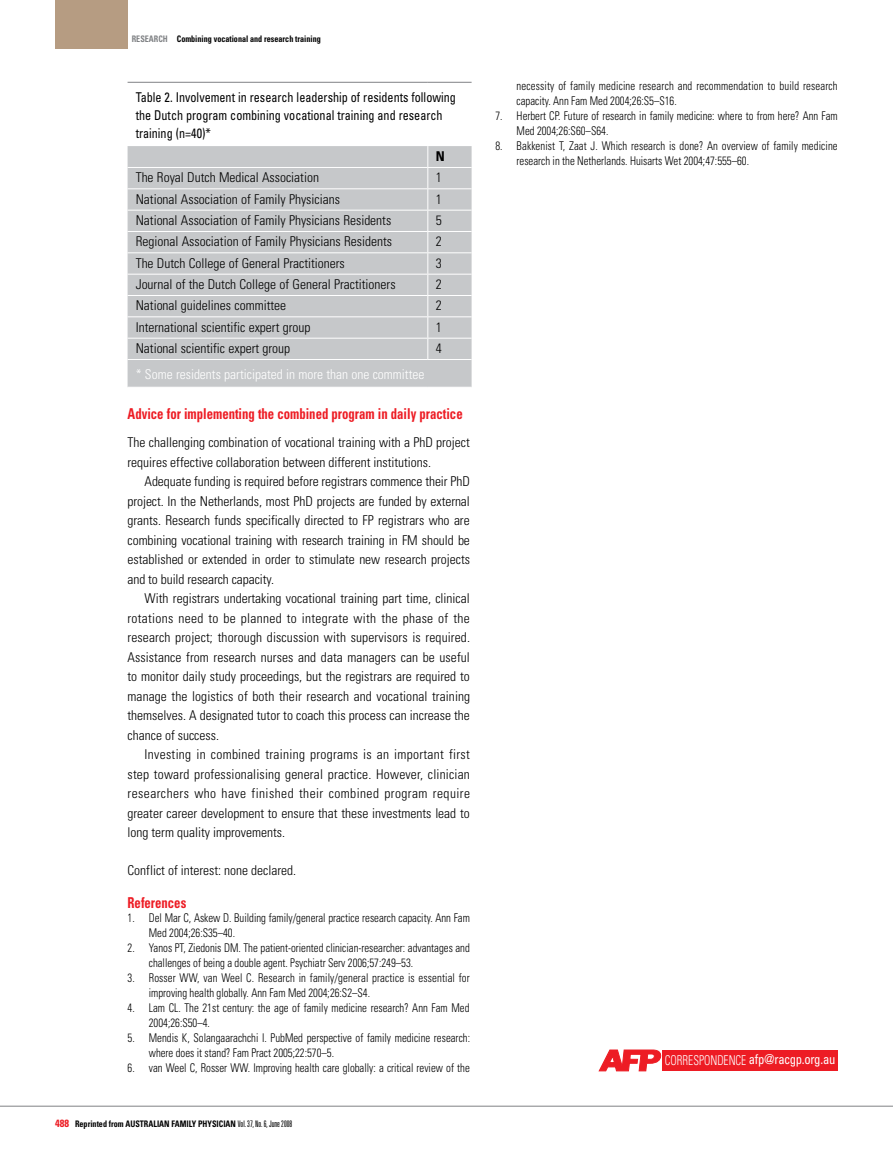
<style>
.page{position:relative;width:893px;height:1170px;background:#fff}
.page>*{position:absolute;margin:0;border:0;box-sizing:border-box;transform-origin:0 0}
.t1{font:700 condensed 15px "Univers LT";color:#ed1c24;scale:.85 1}
.t2{font:300 condensed 13.5px/19.5px "Univers LT";color:#000;text-align:justify}
.t3{font:condensed 13.5px/18px "Univers LT";color:#000;scale:.9 1}
.t4{font:300 condensed 13.5px "Univers LT";color:#fff}
.t5{font:condensed 13.5px "Univers LT";letter-spacing:-.02em;color:#fff;scale:.93 1}
.t6{font:300 condensed 13.5px "Univers LT";color:#fff;scale:.84 1}
.t7{font:700 condensed 13.5px "Univers LT";color:#000}
.t8{font:300 condensed 12px/15px "Univers LT";color:#000;scale:.9 1}
.t9{font:700 condensed 9px "Univers LT";color:#000;scale:.9 1}
.t10{font:300 ultra-condensed 9px "Univers LT";color:#000;scale:1.1 1}
.s1{color:#808285}
.s2{font-size:10.5px;color:#ed1c24}
.s3{font-weight:700;font-stretch:condensed}
</style>
<div class="page">
<hr style="left:0;top:1105px;width:893px;height:1px;background:#808285">
<div style="left:55px;top:0;width:73px;height:48px;background:#b69c82"></div>
<div style="left:128px;top:146px;width:344px;height:241px;background:#c6c8ca"></div>
<hr style="left:128px;top:167px;width:300px;height:1px;background:#fff">
<hr style="left:428px;top:167px;width:44px;height:1px;background:#fff">
<hr style="left:128px;top:188px;width:300px;height:1px;background:#fff">
<hr style="left:428px;top:188px;width:44px;height:1px;background:#fff">
<hr style="left:128px;top:210px;width:300px;height:1px;background:#fff">
<hr style="left:428px;top:210px;width:44px;height:1px;background:#fff">
<hr style="left:128px;top:231px;width:300px;height:1px;background:#fff">
<hr style="left:428px;top:231px;width:44px;height:1px;background:#fff">
<hr style="left:128px;top:252px;width:300px;height:1px;background:#fff">
<hr style="left:428px;top:252px;width:44px;height:1px;background:#fff">
<hr style="left:128px;top:274px;width:300px;height:1px;background:#fff">
<hr style="left:428px;top:274px;width:44px;height:1px;background:#fff">
<hr style="left:128px;top:295px;width:300px;height:1px;background:#fff">
<hr style="left:428px;top:295px;width:44px;height:1px;background:#fff">
<hr style="left:128px;top:316px;width:300px;height:1px;background:#fff">
<hr style="left:428px;top:316px;width:44px;height:1px;background:#fff">
<hr style="left:128px;top:338px;width:300px;height:1px;background:#fff">
<hr style="left:428px;top:338px;width:44px;height:1px;background:#fff">
<svg style="left:427px;top:146px;width:1px;height:213px"></svg>
<hr style="left:128px;top:359px;width:300px;height:1px;background:#fff">
<hr style="left:428px;top:359px;width:44px;height:1px;background:#fff">
<hr style="left:128px;top:82px;width:300px;height:1px;background:#808285">
<hr style="left:428px;top:82px;width:44px;height:1px;background:#808285">
<div style="left:662px;top:1049px;width:176px;height:21px;background:#ed1c24"></div>
<svg style="left:599px;top:1049px;width:62px;height:21px"></svg>
<p class="t9" style="left:132px;top:33px;width:211px"><span class="s1">RESEARCH</span> Combining vocational and research training</p>
<p class="t3" style="left:136px;top:88px;width:357px">Table 2. Involvement in research leadership of residents following the Dutch program combining vocational training and research training (n=40)*</p>
<p class="t7" style="left:436px;top:148px;width:9px">N</p>
<p class="t2" style="left:136px;top:168px;width:185px">The Royal Dutch Medical Association</p>
<p class="t2" style="left:436px;top:168px;width:7px">1</p>
<p class="t2" style="left:136px;top:189px;width:206px">National Association of Family Physicians</p>
<p class="t2" style="left:436px;top:189px;width:7px">1</p>
<p class="t2" style="left:136px;top:210px;width:257px">National Association of Family Physicians Residents</p>
<p class="t2" style="left:436px;top:210px;width:7px">5</p>
<p class="t2" style="left:136px;top:232px;width:258px">Regional Association of Family Physicians Residents</p>
<p class="t2" style="left:436px;top:232px;width:7px">2</p>
<p class="t2" style="left:136px;top:253px;width:211px">The Dutch College of General Practitioners</p>
<p class="t2" style="left:436px;top:253px;width:7px">3</p>
<p class="t2" style="left:136px;top:274px;width:261px">Journal of the Dutch College of General Practitioners</p>
<p class="t2" style="left:436px;top:274px;width:7px">2</p>
<p class="t2" style="left:136px;top:296px;width:152px">National guidelines committee</p>
<p class="t2" style="left:436px;top:296px;width:7px">2</p>
<p class="t2" style="left:136px;top:317px;width:176px">International scientific expert group</p>
<p class="t2" style="left:436px;top:317px;width:7px">1</p>
<p class="t2" style="left:136px;top:338px;width:156px">National scientific expert group</p>
<p class="t2" style="left:436px;top:338px;width:7px">4</p>
<p class="t4" style="left:136px;top:366px;width:290px">* Some residents participated in more than one committee</p>
<p class="t1" style="left:128px;top:404px;width:396px">Advice for implementing the combined program in daily practice</p>
<p class="t2" style="left:128px;top:433px;width:344px">The challenging combination of vocational training with a PhD project requires effective collaboration between different institutions.</p>
<p class="t2" style="left:128px;top:472px;width:344px;text-indent:17px">Adequate funding is required before registrars commence their PhD project. In the Netherlands, most PhD projects are funded by external grants. Research funds specifically directed to FP registrars who are combining vocational training with research training in FM should be established or extended in order to stimulate new research projects and to build research capacity.</p>
<p class="t2" style="left:128px;top:588px;width:344px;text-indent:17px">With registrars undertaking vocational training part time, clinical rotations need to be planned to integrate with the phase of the research project; thorough discussion with supervisors is required.<br>Assistance from research nurses and data managers can be useful to monitor daily study proceedings, but the registrars are required to manage the logistics of both their research and vocational training themselves. A designated tutor to coach this process can increase the chance of success.</p>
<p class="t2" style="left:128px;top:744px;width:344px;text-indent:17px">Investing in combined training programs is an important first step toward professionalising general practice. However, clinician researchers who have finished their combined program require greater career development to ensure that these investments lead to long term quality improvements.</p>
<p class="t2" style="left:128px;top:860px;width:170px">Conflict of interest: none declared.</p>
<p class="t1" style="left:128px;top:893px;width:71px">References</p>
<p class="t8" style="left:149px;top:910px;width:358px;text-indent:-21px">1. Del Mar C, Askew D. Building family/general practice research capacity. Ann Fam<br>Med 2004;26:S35–40.</p>
<p class="t8" style="left:149px;top:940px;width:358px;text-indent:-21px">2. Yanos PT, Ziedonis DM. The patient-oriented clinician-researcher: advantages and challenges of being a double agent. Psychiatr Serv 2006;57:249–53.</p>
<p class="t8" style="left:149px;top:970px;width:358px;text-indent:-21px">3. Rosser WW, van Weel C. Research in family/general practice is essential for improving health globally. Ann Fam Med 2004;26:S2–S4.</p>
<p class="t8" style="left:149px;top:1000px;width:358px;text-indent:-21px">4. Lam CL. The 21st century: the age of family medicine research? Ann Fam Med<br>2004;26:S50–4.</p>
<p class="t8" style="left:149px;top:1030px;width:358px;text-indent:-21px">5. Mendis K, Solangaarachchi I. PubMed perspective of family medicine research: where does it stand? Fam Pract 2005;22:570–5.</p>
<p class="t8" style="left:128px;top:1060px;width:382px">6. van Weel C, Rosser WW. Improving health care globally: a critical review of the</p>
<p class="t9" style="left:55px;top:1118px;width:95px"><span class="s2">488</span> Reprinted from Austral</p>
<p class="t10" style="left:157px;top:1118px;width:124px"><span class="s3">ian Fam ily Physician</span> Vol. 37, No. 6, June 2008</p>
<p class="t8" style="left:517px;top:79px;width:358px">necessity of family medicine research and recommendation to build research capacity. Ann Fam Med 2004;26:S5–S16.</p>
<p class="t8" style="left:517px;top:109px;width:358px;text-indent:-21px">7. Herbert CP. Future of research in family medicine: where to from here? Ann Fam<br>Med 2004;26:S60–S64.</p>
<p class="t8" style="left:517px;top:139px;width:358px;text-indent:-21px">8. Bakkenist T, Zaat J. Which research is done? An overview of family medicine research in the Netherlands. Huisarts Wet 2004;47:555–60.</p>
<p class="t6" style="left:665px;top:1052px;width:8px">correspondence</p>
<p class="t5" style="left:749px;top:1050px;width:95px">afp@racgp.org.au</p>
</div>
